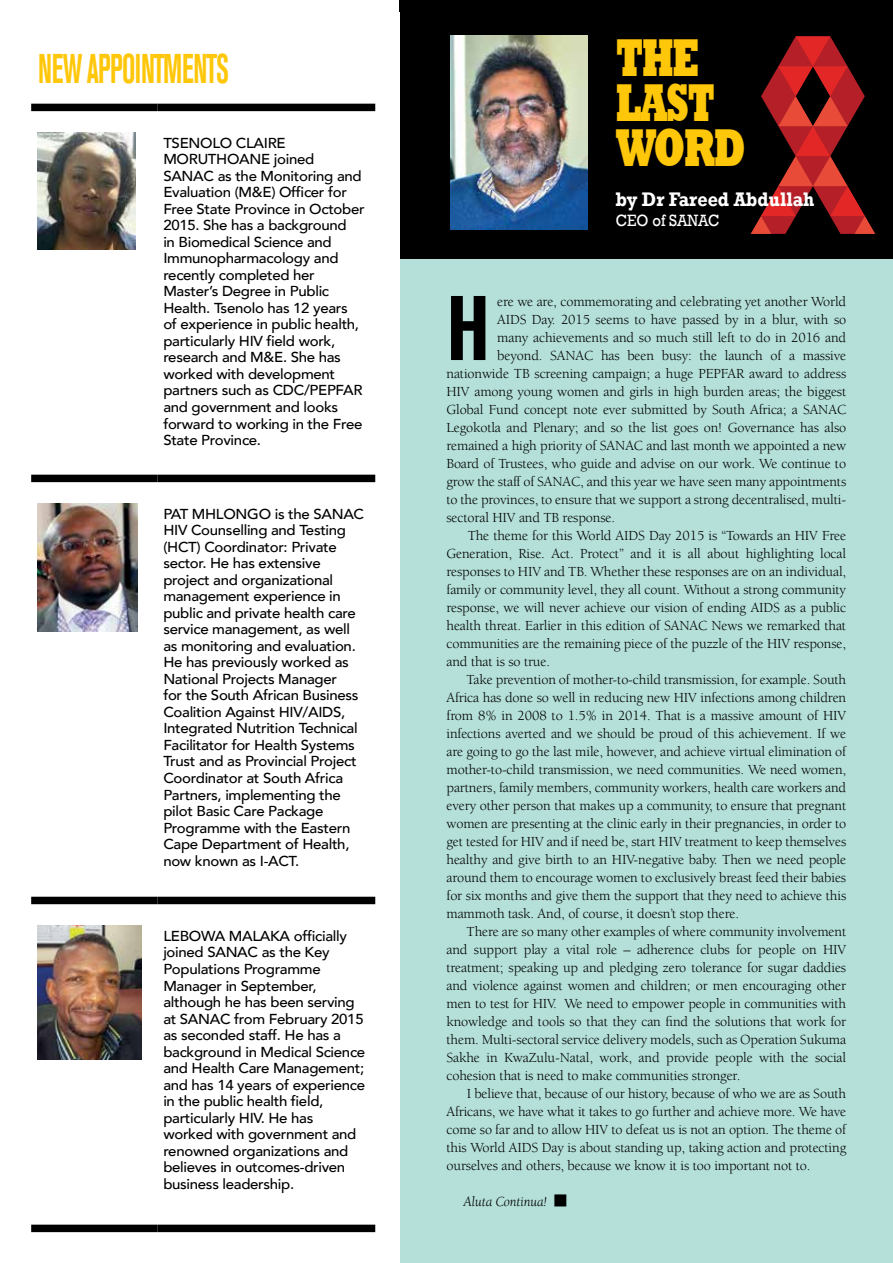
<style>
.page{position:relative;width:893px;height:1263px;background:#fff}
.page>*{position:absolute;margin:0;border:0;box-sizing:border-box;transform-origin:0 0}
.t1{font:700 condensed 90.75px "Akzidenz Grotesk BE";color:#000}
.t2{font:800 54.6px/45px "Rockwell";letter-spacing:-.05em;color:#ffc709;scale:.68 1}
.t3{font:700 condensed 41.25px "Akzidenz Grotesk BE";letter-spacing:-.03em;color:#ffc709;scale:.68 1}
.t4{font:700 20.1px "Rockwell";color:#fff;scale:.89 1}
.t5{font:16.8px "Rockwell";color:#fff;scale:.89 1}
.t6{font:500 14.4px/16.5px "Avenir";letter-spacing:-.02em;color:#000;scale:1.04 1}
.t7{font:14.25px "Berkeley";letter-spacing:-.01em;color:#000}
.t8{font:italic 14.25px "Berkeley";letter-spacing:-.01em;color:#000}
</style>
<div class="page">
<div style="left:400px;top:0;width:493px;height:1263px;background:#b4e0d9"></div>
<div style="left:400px;top:0;width:493px;height:258px;background:#000"></div>
<svg style="left:751px;top:36px;width:124px;height:198px"></svg>
<img style="left:451px;top:35px;width:137px;height:194px">
<div style="left:31px;top:897px;width:126px;height:7px;background:#000"></div>
<div style="left:157px;top:897px;width:218px;height:7px;background:#000"></div>
<div style="left:31px;top:1224px;width:126px;height:8px;background:#000"></div>
<div style="left:157px;top:1224px;width:218px;height:8px;background:#000"></div>
<div style="left:31px;top:104px;width:126px;height:7px;background:#000"></div>
<div style="left:157px;top:104px;width:218px;height:7px;background:#000"></div>
<div style="left:31px;top:475px;width:126px;height:7px;background:#000"></div>
<div style="left:157px;top:475px;width:218px;height:7px;background:#000"></div>
<img style="left:37px;top:133px;width:99px;height:116px">
<img style="left:38px;top:504px;width:100px;height:128px">
<img style="left:37px;top:926px;width:105px;height:133px">
<h3 class="t3" style="left:38px;top:45px;width:282px">NEW APPOINTMENTS</h3>
<p class="t6" style="left:163px;top:134px;width:147px">Tsenolo Claire<br>Moruthoane joined<br>SANA</p>
<p class="t6" style="left:163px;top:167px;width:195px;text-indent:40px">C as the Monitoring and<br>Evaluation (M&amp;E) Officer for<br>Free State Province in October<br>2015. She has a background<br>in Biomedical Science and<br>Immunopharmacology and recently completed her<br>Master’s Degree in Public<br>Health. Tsenolo has 12 years of experience in public health, particularly HIV field work, research and M&amp;E. She has worked with development partners such as CDC/PEPFAR and government and looks forward to working in the Free<br>State Province.</p>
<p class="t6" style="left:163px;top:505px;width:155px">Pat Mhlongo is the SANA</p>
<p class="t6" style="left:354px;top:505px;width:12px">C</p>
<p class="t6" style="left:163px;top:521px;width:189px">HIV Counselling and Testing (H CT) Coordinator: Private sector. He has extensive project and organizational management experience in public and private health care service management, as well as monitoring and evaluation.<br>He has previously worked as<br>National Projects Manager for the South African Business<br>Coalition Against HIV/AIDS,<br>Integrated Nutrition Technical<br>Facilitator for Health Systems<br>Trust and as Provincial Project<br>Coordinator at South Africa<br>Partners, implementing the pilot Basic Care Package<br>Programme with the Eastern<br>Cape Department of Health, now known as I-ACT.</p>
<p class="t6" style="left:163px;top:927px;width:196px">Lebowa Malaka officially joined SANAC as the Key<br>Populations Programme<br>Manager in September, although he has been serving at SANAC from February 2015 as seconded staff. He has a background in Medical Science and Health Care Management; and has 14 years of experience in the public health field, particularly HIV. He has worked with government and renowned organizations and believes in outcomes-driven business leadership.</p>
<h2 class="t2" style="left:616px;top:35px;width:192px">THE<br>LAST<br>WORD</h2>
<h3 class="t4" style="left:616px;top:187px;width:225px">by Dr Fareed Abdullah</h3>
<p class="t5" style="left:616px;top:210px;width:118px">CEO of SANAC</p>
<h1 class="t1" style="left:446px;top:277px;width:45px">H</h1>
<p class="t7" style="left:497px;top:294px;width:350px">ere we are, commemorating and celebrating yet another World</p>
<p class="t7" style="left:497px;top:312px;width:350px">AIDS Day. 2015 seems to have passed by in a blur, with so</p>
<p class="t7" style="left:497px;top:330px;width:350px">many achievements and so much still left to do in 2016 and</p>
<p class="t7" style="left:497px;top:348px;width:351px">beyond. SANAC has been busy: the launch of a massive</p>
<p class="t7" style="left:446px;top:366px;width:401px">nationwide TB screening campaign; a huge PEPFAR award to address</p>
<p class="t7" style="left:446px;top:384px;width:401px">HIV among young women and girls in high burden areas; the biggest</p>
<p class="t7" style="left:446px;top:402px;width:401px">Global Fund concept note ever submitted by South Africa; a SANAC</p>
<p class="t7" style="left:446px;top:420px;width:401px">Legokotla and Plenary; and so the list goes on! Governance has also</p>
<p class="t7" style="left:446px;top:438px;width:401px">remained a high priority of SANAC and last month we appointed a new</p>
<p class="t7" style="left:446px;top:456px;width:401px">Board of Trustees, who guide and advise on our work. We continue to</p>
<p class="t7" style="left:446px;top:474px;width:401px">grow the staff of SANAC, and this year we have seen many appointments</p>
<p class="t7" style="left:446px;top:492px;width:401px">to the provinces, to ensure that we support a strong decentralised, multi-</p>
<p class="t7" style="left:446px;top:510px;width:170px">sectoral HIV and TB response.</p>
<p class="t7" style="left:468px;top:528px;width:380px">The theme for this World AIDS Day 2015 is “Towards an HIV Free</p>
<p class="t7" style="left:446px;top:546px;width:401px">Generation, Rise. Act. Protect” and it is all about highlighting local</p>
<p class="t7" style="left:446px;top:564px;width:401px">responses to HIV and TB. Whether these responses are on an individual,</p>
<p class="t7" style="left:446px;top:582px;width:401px">family or community level, they all count. Without a strong community</p>
<p class="t7" style="left:446px;top:600px;width:401px">response, we will never achieve our vision of ending AIDS as a public</p>
<p class="t7" style="left:446px;top:618px;width:401px">health threat. Earlier in this edition of SANAC News we remarked that</p>
<p class="t7" style="left:446px;top:636px;width:401px">communities are the remaining piece of the puzzle of the HIV response,</p>
<p class="t7" style="left:446px;top:654px;width:105px">and that is so true.</p>
<p class="t7" style="left:467px;top:672px;width:381px">Take prevention of mother-to-child transmission, for example. South</p>
<p class="t7" style="left:446px;top:690px;width:401px">Africa has done so well in reducing new HIV infections among children</p>
<p class="t7" style="left:446px;top:708px;width:401px">from 8% in 2008 to 1.5% in 2014. That is a massive amount of HIV</p>
<p class="t7" style="left:446px;top:726px;width:401px">infections averted and we should be proud of this achievement. If we</p>
<p class="t7" style="left:446px;top:744px;width:401px">are going to go the last mile, however, and achieve virtual elimination of</p>
<p class="t7" style="left:446px;top:762px;width:401px">mother-to-child transmission, we need communities. We need women,</p>
<p class="t7" style="left:446px;top:780px;width:401px">partners, family members, community workers, health care workers and</p>
<p class="t7" style="left:446px;top:798px;width:401px">every other person that makes up a community, to ensure that pregnant</p>
<p class="t7" style="left:446px;top:816px;width:401px">women are presenting at the clinic early in their pregnancies, in order to</p>
<p class="t7" style="left:446px;top:834px;width:401px">get tested for HIV and if need be, start HIV treatment to keep themselves</p>
<p class="t7" style="left:446px;top:852px;width:401px">healthy and give birth to an HIV-negative baby. Then we need people</p>
<p class="t7" style="left:446px;top:870px;width:401px">around them to encourage women to exclusively breast feed their babies</p>
<p class="t7" style="left:446px;top:888px;width:401px">for six months and give them the support that they need to achieve this</p>
<p class="t7" style="left:446px;top:906px;width:294px">mammoth task. And, of course, it doesn’t stop there.</p>
<p class="t7" style="left:467px;top:924px;width:381px">There are so many other examples of where community involvement</p>
<p class="t7" style="left:446px;top:942px;width:401px">and support play a vital role – adherence clubs for people on HIV</p>
<p class="t7" style="left:446px;top:960px;width:401px">treatment; speaking up and pledging zero tolerance for sugar daddies</p>
<p class="t7" style="left:446px;top:978px;width:401px">and violence against women and children; or men encouraging other</p>
<p class="t7" style="left:446px;top:996px;width:401px">men to test for HIV. We need to empower people in communities with</p>
<p class="t7" style="left:446px;top:1014px;width:401px">knowledge and tools so that they can find the solutions that work for</p>
<p class="t7" style="left:446px;top:1032px;width:401px">them. Multi-sectoral service delivery models, such as Operation Sukuma</p>
<p class="t7" style="left:446px;top:1050px;width:401px">Sakhe in KwaZulu-Natal, work, and provide people with the social</p>
<p class="t7" style="left:446px;top:1068px;width:295px">cohesion that is need to make communities stronger.</p>
<p class="t7" style="left:467px;top:1086px;width:381px">I believe that, because of our history, because of who we are as South</p>
<p class="t7" style="left:446px;top:1104px;width:401px">Africans, we have what it takes to go further and achieve more. We have</p>
<p class="t7" style="left:446px;top:1122px;width:401px">come so far and to allow HIV to defeat us is not an option. The theme of</p>
<p class="t7" style="left:446px;top:1140px;width:401px">this World AIDS Day is about standing up, taking action and protecting</p>
<p class="t7" style="left:446px;top:1158px;width:365px">ourselves and others, because we know it is too important not to.</p>
<p class="t8" style="left:463px;top:1194px;width:85px">Aluta Continua!</p>
</div>
